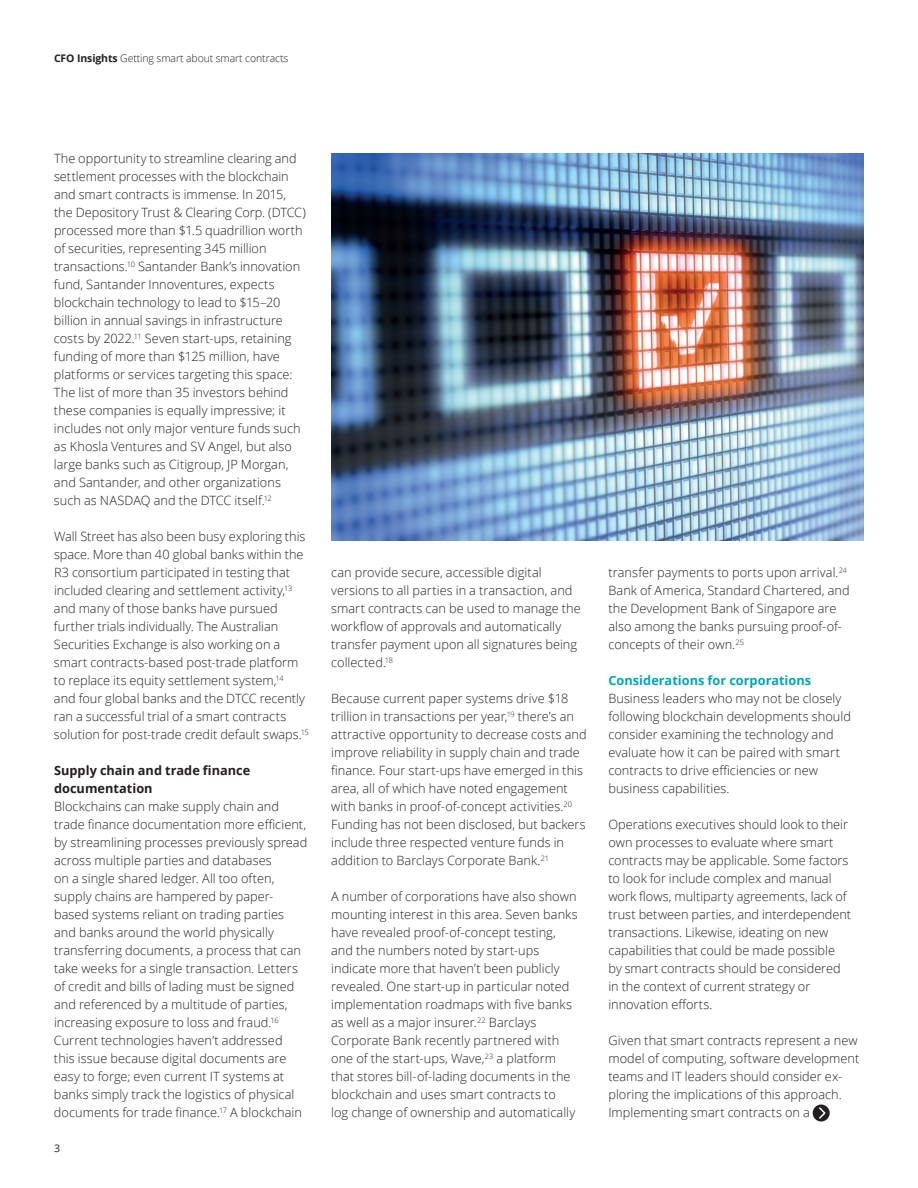
<style>
.page{position:relative;width:918px;height:1188px;background:#fff}
.page>*{position:absolute;margin:0;border:0;box-sizing:border-box;transform-origin:0 0}
.t1{font:300 12.75px/18px "Open Sans";color:#231f20}
.t2{font:700 12.75px/18px "Open Sans";color:#231f20}
.t3{font:700 12.75px "Open Sans";color:#00a6b9}
.t4{font:300 10.5px "Open Sans";letter-spacing:-.01em;color:#231f20}
.t5{font:10.5px "Open Sans";color:#231f20}
.s1{font-weight:700}
</style>
<div class="page">
<img style="left:331px;top:153px;width:533px;height:387px">
<div style="left:813px;top:1105px;width:17px;height:17px;background:#231f20;border-radius:50%"></div>
<svg style="left:819px;top:1106px;width:8px;height:14px"></svg>
<p class="t4" style="left:54px;top:51px;width:236px"><span class="s1">CFO Insights</span> Getting smart about smart contracts</p>
<p class="t1" style="left:54px;top:149px;width:253px">The opportunity to streamline clearing and settlement processes with the blockchain and smart contracts is immense. In 2015, the Depository Trust &amp; Clearing Corp. (DTCC) processed more than $1.5 quadrillion worth of securities, representing 345 million transactions.<sup>10</sup> Santander Bank’s innovation fund, Santander Innoventures, expects blockchain technology to lead to $15–20 billion in annual savings in infrastructure costs by 2022.<sup>11</sup> Seven start-ups, retaining funding of more than $125 million, have platforms or services targeting this space:<br>The list of more than 35 investors behind these companies is equally impressive; it includes not only major venture funds such as Khosla Ventures and SV Angel, but also large banks such as Citigroup, JP Morgan, and Santander, and other organizations such as NASDAQ and the DTCC itself.<sup>12</sup></p>
<p class="t1" style="left:54px;top:527px;width:256px">Wall Street has also been busy exploring this space. More than 40 global banks within the R3 consortium participated in testing that included clearing and settlement activity,<sup>13 </sup>and many of those banks have pursued further trials individually. The Australian Securities Exchange is also working on a smart contracts-based post-trade platform to replace its equity settlement system,<sup>14<br></sup>and four global banks and the DTCC recently ran a successful trial of a smart contracts solution for post-trade credit default swaps.<sup>15</sup></p>
<p class="t2" style="left:54px;top:761px;width:198px">Supply chain and trade finance documentation</p>
<p class="t1" style="left:54px;top:797px;width:255px">Blockchains can make supply chain and trade finance documentation more efficient, by streamlining processes previously spread across multiple parties and databases<br>on a single shared ledger. All too often, supply chains are hampered by paper&shy;based systems reliant on trading parties and banks around the world physically transferring documents, a process that can take weeks for a single transaction. Letters of credit and bills of lading must be signed and referenced by a multitude of parties, increasing exposure to loss and fraud.<sup>16<br></sup>Current technologies haven’t addressed<br>this issue because digital documents are easy to forge; even current IT systems at banks simply track the logistics of physical documents for trade finance.<sup>17</sup> A blockchain</p>
<p class="t5" style="left:54px;top:1141px;width:8px">3</p>
<p class="t1" style="left:331px;top:563px;width:251px">can provide secure, accessible digital versions to all parties in a transaction, and smart contracts can be used to manage the workflow of approvals and automatically transfer payment upon all signatures being collected.<sup>18</sup></p>
<p class="t1" style="left:331px;top:689px;width:257px">Because current paper systems drive $18 trillion in transactions per year,<sup>19</sup> there’s an attractive opportunity to decrease costs and improve reliability in supply chain and trade finance. Four start-ups have emerged in this area, all of which have noted engagement with banks in proof-of-concept activities.<sup>20<br></sup>Funding has not been disclosed, but backers include three respected venture funds in addition to Barclays Corporate Bank.<sup>21</sup></p>
<p class="t1" style="left:331px;top:887px;width:248px">A number of corporations have also shown mounting interest in this area. Seven banks have revealed proof-of-concept testing, and the numbers noted by start-ups indicate more that haven’t been publicly revealed. One start-up in particular noted implementation roadmaps with five banks as well as a major insurer.<sup>22</sup> Barclays Corporate Bank recently partnered with one of the start-ups, Wave,<sup>23</sup> a platform that stores bill-of-lading documents in the blockchain and uses smart contracts to<br>log change of ownership and automatically</p>
<p class="t1" style="left:608px;top:563px;width:243px">transfer payments to ports upon arrival.<sup>24<br></sup>Bank of America, Standard Chartered, and the Development Bank of Singapore are also among the banks pursuing proof-of&shy;concepts of their own.<sup>25</sup></p>
<p class="t3" style="left:608px;top:672px;width:204px">Considerations for corporations</p>
<p class="t1" style="left:608px;top:689px;width:244px">Business leaders who may not be closely following blockchain developments should consider examining the technology and evaluate how it can be paired with smart contracts to drive efficiencies or new business capabilities.</p>
<p class="t1" style="left:608px;top:815px;width:244px">Operations executives should look to their own processes to evaluate where smart contracts may be applicable. Some factors to look for include complex and manual work flows, multiparty agreements, lack of trust between parties, and interdependent transactions. Likewise, ideating on new capabilities that could be made possible by smart contracts should be considered in the context of current strategy or innovation efforts.</p>
<p class="t1" style="left:608px;top:1031px;width:253px">Given that smart contracts represent a new model of computing, software development teams and IT leaders should consider ex&shy;ploring the implications of this approach.<br>Implementing smart contracts on a</p>
</div>
